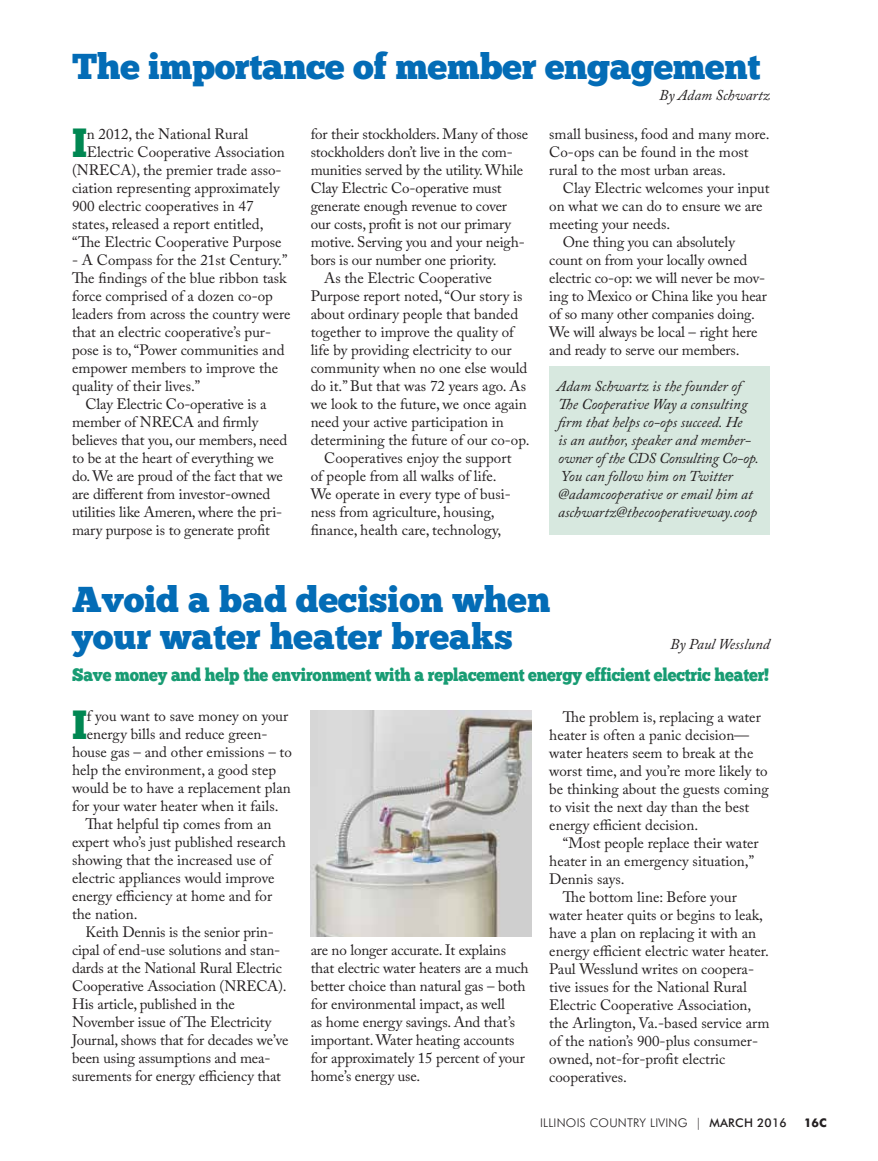
<style>
.page{position:relative;width:878px;height:1161px;background:#fff}
.page>*{position:absolute;margin:0;border:0;box-sizing:border-box;transform-origin:0 0}
.t1{font:40.8px "Chunk Five";color:#008752}
.t2{font:36px/37.5px "Chunk Five";color:#036cb6}
.t3{font:18px "Chunk Five";letter-spacing:-.01em;color:#189c73;scale:.9 1}
.t4{font:15px/18px "Adobe Caslon Pro";color:#231f20}
.t5{font:italic 15px/18px "Adobe Caslon Pro";color:#231f20}
.t6{font:300 12px "Futura BT";letter-spacing:.02em;color:#231f20}
.t7{font:700 12px "Futura BT";color:#231f20}
.s1{font-weight:500}
</style>
<div class="page">
<div style="left:549px;top:367px;width:221px;height:168px;background:#d7e8df"></div>
<img style="left:310px;top:710px;width:221px;height:227px">
<h2 class="t2" style="left:72px;top:48px;width:690px">The importance of member engagement</h2>
<p class="t5" style="left:659px;top:86px;width:112px">By Adam Schwartz</p>
<h1 class="t1" style="left:72px;top:118px;width:17px">I</h1>
<p class="t4" style="left:87px;top:125px;width:163px">n 2012, the National Rural</p>
<p class="t4" style="left:311px;top:125px;width:219px">for their stockholders. Many of those</p>
<p class="t4" style="left:311px;top:143px;width:204px">stockholders don’t live in the com-</p>
<p class="t4" style="left:311px;top:161px;width:214px">munities served by the utility. While</p>
<p class="t4" style="left:311px;top:179px;width:192px">Clay Electric Co-operative must</p>
<p class="t4" style="left:311px;top:197px;width:198px">generate enough revenue to cover</p>
<p class="t4" style="left:311px;top:215px;width:202px">our costs, profit is not our primary</p>
<p class="t4" style="left:311px;top:233px;width:215px">motive. Serving you and your neigh-</p>
<p class="t4" style="left:311px;top:251px;width:187px">bors is our number one priority.</p>
<p class="t4" style="left:324px;top:269px;width:169px">As the Electric Cooperative</p>
<p class="t4" style="left:311px;top:287px;width:213px">Purpose report noted, “Our story is</p>
<p class="t4" style="left:311px;top:305px;width:209px">about ordinary people that banded</p>
<p class="t4" style="left:311px;top:323px;width:205px">together to improve the quality of</p>
<p class="t4" style="left:311px;top:341px;width:202px">life by providing electricity to our</p>
<p class="t4" style="left:311px;top:359px;width:218px">community when no one else would</p>
<p class="t4" style="left:311px;top:377px;width:217px">do it.” But that was 72 years ago. As</p>
<p class="t4" style="left:311px;top:395px;width:218px">we look to the future, we once again</p>
<p class="t4" style="left:311px;top:413px;width:195px">need your active participation in</p>
<p class="t4" style="left:311px;top:431px;width:220px">determining the future of our co-op.</p>
<p class="t4" style="left:324px;top:449px;width:189px">Cooperatives enjoy the support</p>
<p class="t4" style="left:311px;top:467px;width:187px">of people from all walks of life.</p>
<p class="t4" style="left:311px;top:485px;width:202px">We operate in every type of busi-</p>
<p class="t4" style="left:311px;top:503px;width:185px">ness from agriculture, housing,</p>
<p class="t4" style="left:311px;top:521px;width:192px">finance, health care, technology,</p>
<p class="t4" style="left:549px;top:125px;width:222px">small business, food and many more.<br>Co-ops can be found in the most rural to the most urban areas.</p>
<p class="t4" style="left:563px;top:179px;width:208px">Clay Electric welcomes your input</p>
<p class="t4" style="left:549px;top:197px;width:215px">on what we can do to ensure we are</p>
<p class="t4" style="left:549px;top:215px;width:122px">meeting your needs.</p>
<p class="t4" style="left:563px;top:233px;width:174px">One thing you can absolutely</p>
<p class="t4" style="left:549px;top:251px;width:199px">count on from your locally owned</p>
<p class="t4" style="left:549px;top:269px;width:217px">electric co-op: we will never be mov-</p>
<p class="t4" style="left:549px;top:287px;width:219px">ing to Mexico or China like you hear</p>
<p class="t4" style="left:549px;top:305px;width:207px">of so many other companies doing.</p>
<p class="t4" style="left:549px;top:323px;width:209px">We will always be local – right here</p>
<p class="t4" style="left:549px;top:341px;width:192px">and ready to serve our members.</p>
<p class="t5" style="left:557px;top:377px;width:203px">Adam Schwartz is the founder of The Cooperative Way a consulting firm that helps co-ops succeed. He<br>is an author, speaker and member&shy;owner of the CDS Consulting Co-op.<br>You can follow him on Twitter @adamcooperative or email him at aschwartz@thecooperativeway.coop</p>
<p class="t4" style="left:87px;top:143px;width:200px">Electric Cooperative Association</p>
<p class="t4" style="left:72px;top:161px;width:211px">(NRECA), the premier trade asso-</p>
<p class="t4" style="left:72px;top:179px;width:209px">ciation representing approximately</p>
<p class="t4" style="left:72px;top:197px;width:183px">900 electric cooperatives in 47</p>
<p class="t4" style="left:72px;top:215px;width:193px">states, released a report entitled,</p>
<p class="t4" style="left:72px;top:233px;width:211px">“The Electric Cooperative Purpose</p>
<p class="t4" style="left:72px;top:251px;width:217px">- A Compass for the 21st Century.”</p>
<p class="t4" style="left:72px;top:269px;width:216px">The findings of the blue ribbon task</p>
<p class="t4" style="left:72px;top:287px;width:202px">force comprised of a dozen co-op</p>
<p class="t4" style="left:72px;top:305px;width:220px">leaders from across the country were</p>
<p class="t4" style="left:72px;top:323px;width:200px">that an electric cooperative’s pur-</p>
<p class="t4" style="left:72px;top:341px;width:214px">pose is to, “Power communities and</p>
<p class="t4" style="left:72px;top:359px;width:208px">empower members to improve the</p>
<p class="t4" style="left:72px;top:377px;width:130px">quality of their lives.”</p>
<p class="t4" style="left:86px;top:395px;width:182px">Clay Electric Co-operative is a</p>
<p class="t4" style="left:72px;top:413px;width:188px">member of NRECA and firmly</p>
<p class="t4" style="left:72px;top:431px;width:216px">believes that you, our members, need</p>
<p class="t4" style="left:72px;top:449px;width:203px">to be at the heart of everything we</p>
<p class="t4" style="left:72px;top:467px;width:212px">do. We are proud of the fact that we</p>
<p class="t4" style="left:72px;top:485px;width:200px">are different from investor-owned</p>
<p class="t4" style="left:72px;top:503px;width:212px">utilities like Ameren, where the pri-</p>
<p class="t4" style="left:72px;top:521px;width:199px">mary purpose is to generate profit</p>
<h2 class="t2" style="left:72px;top:581px;width:480px">Avoid a bad decision when your water heater breaks</h2>
<p class="t3" style="left:72px;top:664px;width:776px">Save money and help the environment with a replacement energy efficient electric heater!</p>
<p class="t5" style="left:670px;top:635px;width:101px">By Paul Wesslund</p>
<h1 class="t1" style="left:72px;top:700px;width:17px">I</h1>
<p class="t4" style="left:87px;top:706px;width:203px">f you want to save money on your</p>
<p class="t4" style="left:87px;top:724px;width:182px">energy bills and reduce green-</p>
<p class="t4" style="left:72px;top:742px;width:221px">house gas – and other emissions – to</p>
<p class="t4" style="left:72px;top:760px;width:206px">help the environment, a good step</p>
<p class="t4" style="left:72px;top:778px;width:220px">would be to have a replacement plan</p>
<p class="t4" style="left:72px;top:796px;width:208px">for your water heater when it fails.</p>
<p class="t4" style="left:86px;top:814px;width:187px">That helpful tip comes from an</p>
<p class="t4" style="left:72px;top:832px;width:215px">expert who’s just published research</p>
<p class="t4" style="left:72px;top:850px;width:201px">showing that the increased use of</p>
<p class="t4" style="left:72px;top:868px;width:204px">electric appliances would improve</p>
<p class="t4" style="left:72px;top:886px;width:202px">energy efficiency at home and for</p>
<p class="t4" style="left:72px;top:904px;width:67px">the nation.</p>
<p class="t4" style="left:86px;top:922px;width:190px">Keith Dennis is the senior prin-</p>
<p class="t4" style="left:72px;top:940px;width:210px">cipal of end-use solutions and stan-</p>
<p class="t4" style="left:72px;top:958px;width:211px">dards at the National Rural Electric</p>
<p class="t4" style="left:72px;top:976px;width:216px">Cooperative Association (NRECA).</p>
<p class="t4" style="left:72px;top:994px;width:164px">His article, published in the</p>
<p class="t4" style="left:72px;top:1012px;width:201px">November issue of The Electricity</p>
<p class="t4" style="left:72px;top:1030px;width:218px">Journal, shows that for decades we’ve</p>
<p class="t4" style="left:72px;top:1048px;width:200px">been using assumptions and mea-</p>
<p class="t4" style="left:72px;top:1066px;width:210px">surements for energy efficiency that</p>
<p class="t4" style="left:311px;top:941px;width:219px">are no longer accurate. It explains that electric water heaters are a much better choice than natural gas – both for environmental impact, as well<br>as home energy savings. And that’s important. Water heating accounts for approximately 15 percent of your home’s energy use.</p>
<p class="t4" style="left:549px;top:708px;width:221px;text-indent:14px">The problem is, replacing a water heater is often a panic decision— water heaters seem to break at the worst time, and you’re more likely to be thinking about the guests coming to visit the next day than the best energy efficient decision.</p>
<p class="t4" style="left:549px;top:834px;width:211px;text-indent:14px">“Most people replace their water heater in an emergency situation,”<br>Dennis says.</p>
<p class="t4" style="left:549px;top:888px;width:222px;text-indent:14px">The bottom line: Before your water heater quits or begins to leak, have a plan on replacing it with an energy efficient electric water heater.<br>Paul Wesslund writes on coopera&shy;tive issues for the National Rural Electric Cooperative Association, the Arlington, Va.-based service arm of the nation’s 900-plus consumer&shy;owned, not-for-profit electric cooperatives.</p>
<p class="t6" style="left:540px;top:1116px;width:248px">ILLINOIS COUNTRY LIVING | <span class="s1">MARCH 2016</span></p>
<p class="t7" style="left:804px;top:1116px;width:24px">16c</p>
</div>
